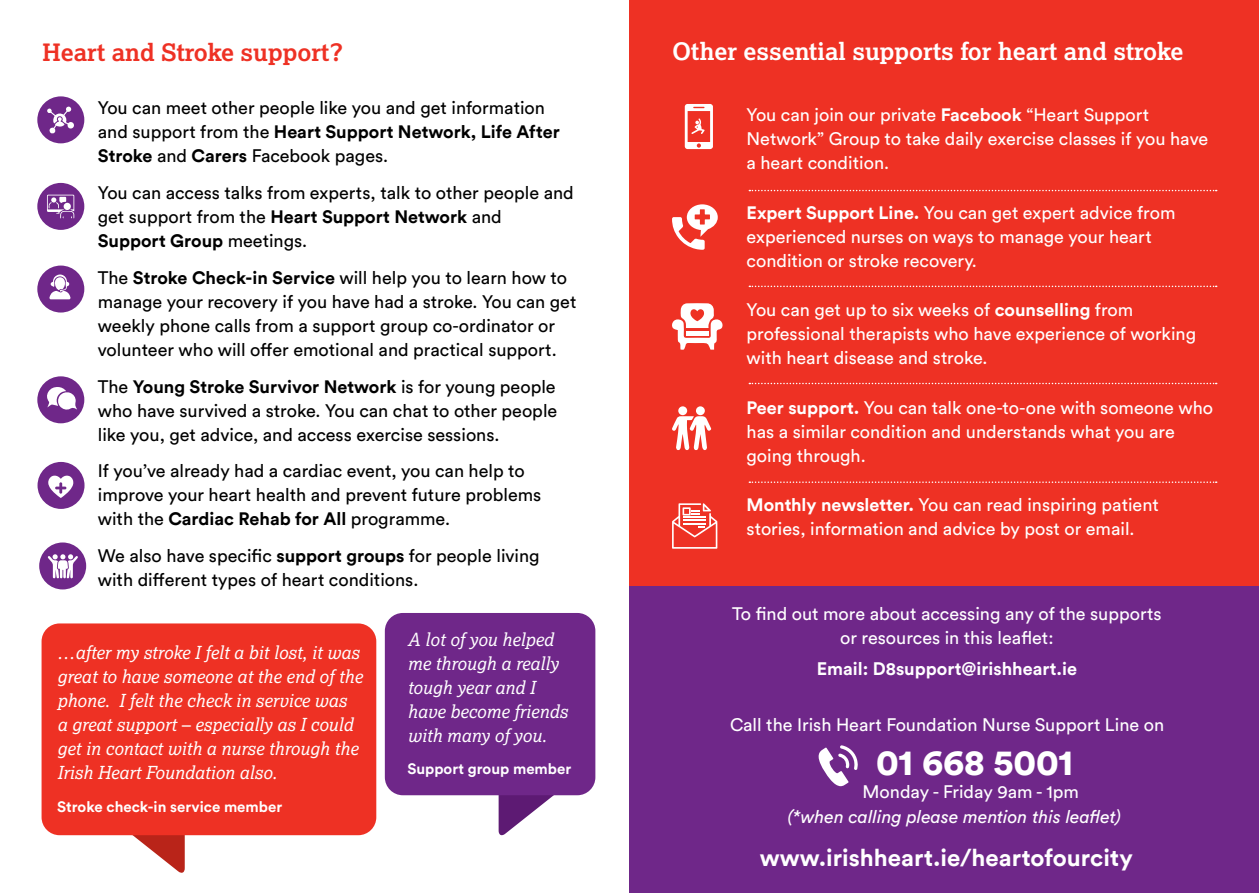
<style>
.page{position:relative;width:1259px;height:893px;background:#fff}
.page>*{position:absolute;margin:0;border:0;box-sizing:border-box;transform-origin:0 0}
.body{font:900 36px "Circular Std";letter-spacing:-.005em;color:#fff}
.Header_1{font:700 24px "Lexia Da Ma";color:#fff}
.body-2{font:700 24px "Circular";color:#fff}
.Header_1-2{font:700 24px "Lexia Da Ma";color:#ee3124}
.body-3{font:18px/24px "Circular Std";color:#000}
.body-4{font:18px/24px "Circular Std";color:#fff}
.quote{font:italic 18px/24px "Lexia Da Ma";color:#fff}
.body-5{font:italic 18px "Circular Std";color:#fff}
.body-6{font:700 18px "Circular Std";color:#fff}
.body-7{font:700 15px "Circular Std";color:#fff}
.s1{font-family:"Circular";font-weight:700}
.s2{font-family:"Circular";font-weight:700;color:#fff}
</style>
<div class="page">
<svg style="left:110px;top:835px;width:75px;height:38px"></svg>
<div style="left:629px;top:0;width:630px;height:893px;background:#ee3124"></div>
<div style="left:629px;top:587px;width:630px;height:306px;background:#6f2789"></div>
<div style="left:42px;top:623px;width:334px;height:212px;background:#ee3124;border-radius:18px"></div>
<div style="left:36px;top:375px;width:49px;height:49px;background:#6f2789;border-radius:50%"></div>
<div style="left:35px;top:374px;width:51px;height:51px;border:2px solid #fff;border-radius:50%"></div>
<div style="left:37px;top:461px;width:48px;height:49px;background:#6f2789;border-radius:50%"></div>
<div style="left:36px;top:460px;width:50px;height:51px;border:2px solid #fff;border-radius:50%"></div>
<svg style="left:36px;top:182px;width:49px;height:49px"></svg>
<div style="left:35px;top:181px;width:51px;height:51px;border:2px solid #fff;border-radius:50%"></div>
<svg style="left:47px;top:195px;width:27px;height:24px"></svg>
<div style="left:36px;top:265px;width:49px;height:48px;background:#6f2789;border-radius:50%"></div>
<div style="left:35px;top:264px;width:51px;height:50px;border:2px solid #fff;border-radius:50%"></div>
<div style="left:36px;top:95px;width:49px;height:49px;background:#6f2789;border-radius:50%"></div>
<div style="left:35px;top:95px;width:51px;height:50px;border:2px solid #fff;border-radius:50%"></div>
<svg style="left:47px;top:106px;width:27px;height:28px"></svg>
<svg style="left:47px;top:387px;width:30px;height:23px"></svg>
<svg style="left:48px;top:475px;width:26px;height:23px"></svg>
<div style="left:38px;top:542px;width:49px;height:48px;background:#6f2789;border-radius:50%"></div>
<div style="left:37px;top:541px;width:51px;height:50px;border:2px solid #fff;border-radius:50%"></div>
<svg style="left:498px;top:795px;width:75px;height:41px"></svg>
<div style="left:385px;top:613px;width:210px;height:182px;background:#6f2789;border-radius:18px"></div>
<svg style="left:672px;top:503px;width:45px;height:46px"></svg>
<svg style="left:672px;top:303px;width:50px;height:47px"></svg>
<svg style="left:672px;top:204px;width:46px;height:46px"></svg>
<svg style="left:818px;top:745px;width:39px;height:41px"></svg>
<svg style="left:749px;top:190px;width:467px;height:1px"></svg>
<svg style="left:749px;top:286px;width:467px;height:1px"></svg>
<svg style="left:749px;top:383px;width:467px;height:1px"></svg>
<svg style="left:749px;top:481px;width:467px;height:2px"></svg>
<svg style="left:672px;top:416px;width:39px;height:34px"></svg>
<div style="left:678px;top:406px;width:9px;height:9px;background:#fff;border-radius:50%"></div>
<div style="left:696px;top:406px;width:9px;height:9px;background:#fff;border-radius:50%"></div>
<svg style="left:685px;top:104px;width:28px;height:45px"></svg>
<svg style="left:49px;top:275px;width:22px;height:24px"></svg>
<svg style="left:48px;top:554px;width:30px;height:24px"></svg>
<p class="Header_1-2" style="left:43px;top:39px;width:302px">Heart and Stroke support?</p>
<p class="body-3" style="left:98px;top:96px;width:463px">You can meet other people like you and get information and support from the <span class="s1">Heart Support Network, Life After<br>Stroke</span> and <span class="s1">Carers</span> Facebook pages.</p>
<p class="body-3" style="left:98px;top:180px;width:477px">You can access talks from experts, talk to other people and get support from the <span class="s1">Heart Support Network</span> and <span class="s2">Stroke<br></span><span class="s1">Support Group</span> meetings.</p>
<p class="body-3" style="left:98px;top:265px;width:480px">The <span class="s1">Stroke Check-in Service</span> will help you to learn how to manage your recovery if you have had a stroke. You can get weekly phone calls from a support group co-ordinator or volunteer who will offer emotional and practical support.</p>
<p class="body-3" style="left:98px;top:374px;width:461px;text-align:justify">The <span class="s1">Young Stroke Survivor Network</span> is for young people who have survived a stroke. You can chat to other people like you, get advice, and access exercise sessions.</p>
<p class="body-3" style="left:98px;top:459px;width:445px">If you’ve already had a cardiac event, you can help to improve your heart health and prevent future problems with the <span class="s1">Cardiac Rehab for All</span> programme.</p>
<p class="body-3" style="left:98px;top:544px;width:443px">We also have specific <span class="s1">support groups</span> for people living with different types of heart conditions.</p>
<p class="quote" style="left:57px;top:641px;width:307px">…after my stroke I felt a bit lost, it was great to have someone at the end of the phone. I felt the check in service was<br>a great support – especially as I could get in contact with a nurse through the Irish Heart Foundation also.</p>
<p class="body-7" style="left:57px;top:797px;width:227px">Stroke check-in service member</p>
<p class="quote" style="left:407px;top:627px;width:162px">A lot of you helped me through a really tough year and I have become friends with many of you.</p>
<p class="body-7" style="left:407px;top:759px;width:165px">Support group member</p>
<p class="Header_1" style="left:672px;top:38px;width:513px">Other essential supports for heart and stroke</p>
<p class="body-4" style="left:746px;top:103px;width:463px">You can join our private <span class="s1">Facebook</span> “Heart Support<br>Network” Group to take daily exercise classes if you have a heart condition.</p>
<p class="body-4" style="left:746px;top:200px;width:430px"><span class="s1">Expert Support Line.</span> You can get expert advice from experienced nurses on ways to manage your heart condition or stroke recovery.</p>
<p class="body-4" style="left:746px;top:298px;width:451px">You can get up to six weeks of <span class="s1">counselling</span> from professional therapists who have experience of working with heart disease and stroke.</p>
<p class="body-4" style="left:746px;top:395px;width:468px"><span class="s1">Peer support.</span> You can talk one-to-one with someone who has a similar condition and understands what you are going through.</p>
<p class="body-4" style="left:746px;top:493px;width:414px"><span class="s1">Monthly newsletter.</span> You can read inspiring patient stories, information and advice by post or email.</p>
<p class="body-4" style="left:732px;top:602px;width:431px;text-align:center">To find out more about accessing any of the supports or resources in this leaflet:</p>
<p class="body-6" style="left:816px;top:657px;width:262px">Email: D8support@irishheart.ie</p>
<p class="body-4" style="left:730px;top:712px;width:435px">Call the Irish Heart Foundation Nurse Support Line on</p>
<p class="body" style="left:876px;top:738px;width:199px">01 668 5001</p>
<p class="body-4" style="left:862px;top:780px;width:218px">Monday - Friday 9am - 1pm</p>
<p class="body-5" style="left:787px;top:805px;width:335px">(*when calling please mention this leaflet)</p>
<p class="body-2" style="left:760px;top:841px;width:374px">www.irishheart.ie/heartofourcity</p>
</div>
